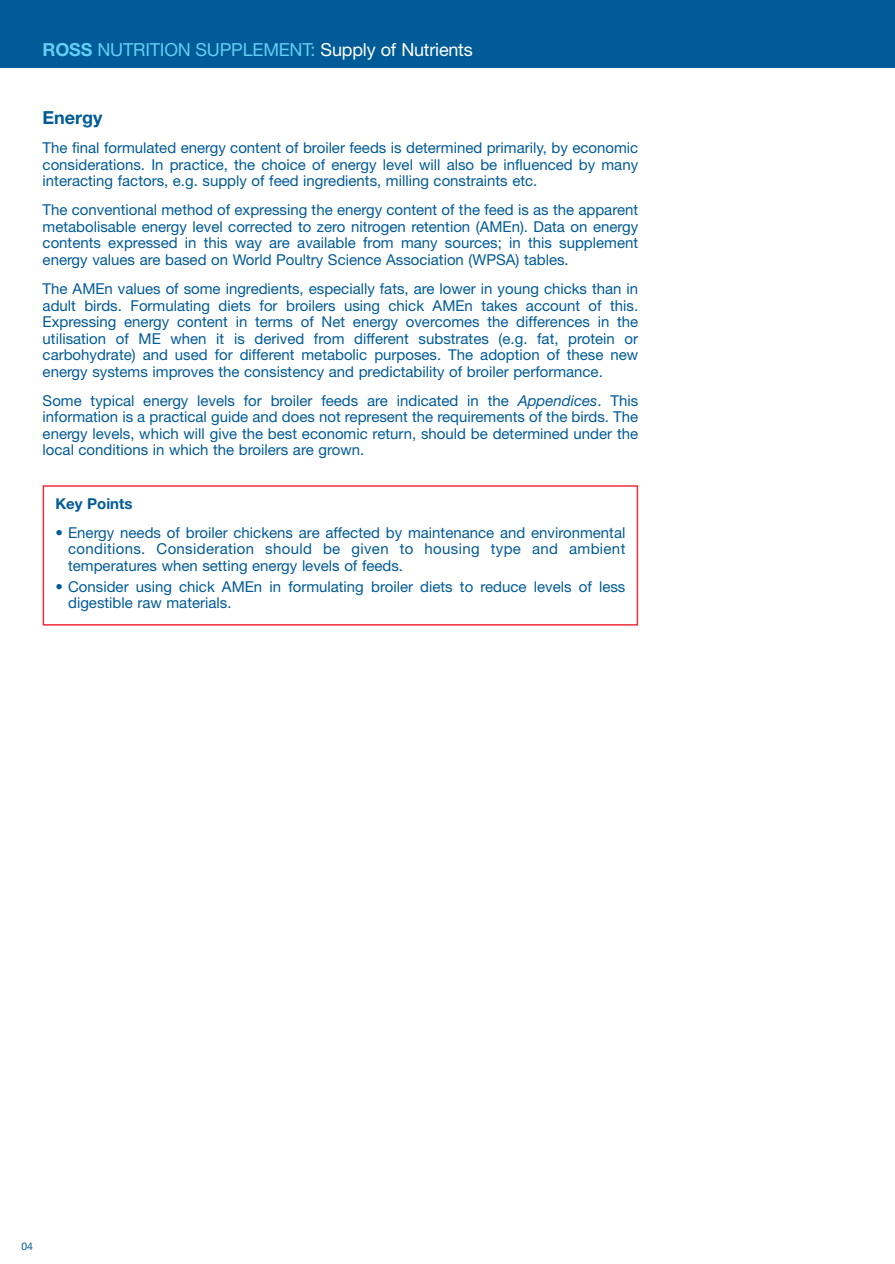
<style>
.page{position:relative;width:895px;height:1264px;background:#fff}
.page>*{position:absolute;margin:0;border:0;box-sizing:border-box;transform-origin:0 0}
.t1{font:18px "Helvetica Neue";letter-spacing:-.01em;color:#62cdf5}
.t2{font:700 18px "Helvetica Neue";color:#005b97}
.t3{font:15px/16.5px "Helvetica Neue";color:#005b97;text-align:justify}
.t4{font:700 15px "Helvetica Neue";color:#005b97}
.t5{font:10.5px "Helvetica Neue";color:#005b97}
.s1{font-weight:700}
.s2{color:#fff}
.s3{font-style:italic}
</style>
<div class="page">
<div style="left:0;top:0;width:895px;height:68px;background:#005b97"></div>
<div style="left:43px;top:485px;width:595px;height:140px;border:2px solid #ee2f3e"></div>
<p class="t1" style="left:43px;top:43px;width:431px"><span class="s1">ROSS</span> NUTRITION SUPPLEMENT: <span class="s2">Supply of Nutrients</span></p>
<p class="t2" style="left:43px;top:111px;width:61px">Energy</p>
<p class="t3" style="left:43px;top:141px;width:597px">The final formulated energy content of broiler feeds is determined primarily, by economic considerations. In practice, the choice of energy level will also be influenced by many interacting factors, e.g. supply of feed ingredients, milling constraints etc.</p>
<p class="t3" style="left:43px;top:203px;width:597px">The conventional method of expressing the energy content of the feed is as the apparent metabolisable energy level corrected to zero nitrogen retention (AMEn). Data on energy contents expressed in this way are available from many sources; in this supplement energy values are based on World Poultry Science Association (WPSA) tables.</p>
<p class="t3" style="left:43px;top:282px;width:597px">The AMEn values of some ingredients, especially fats, are lower in young chicks than in adult birds. Formulating diets for broilers using chick AMEn takes account of this.<br>Expressing energy content in terms of Net energy overcomes the differences in the utilisation of ME when it is derived from different substrates (e.g. fat, protein or carbohydrate) and used for different metabolic purposes. The adoption of these new energy systems improves the consistency and predictability of broiler performance.</p>
<p class="t3" style="left:43px;top:394px;width:597px">Some typical energy levels for broiler feeds are indicated in the <span class="s3">Appendices</span>. This information is a practical guide and does not represent the requirements of the birds. The energy levels, which will give the best economic return, should be determined under the local conditions in which the broilers are grown.</p>
<p class="t4" style="left:55px;top:498px;width:79px">Key Points</p>
<p class="t3" style="left:68px;top:526px;width:559px;text-indent:-13px">• Energy needs of broiler chickens are affected by maintenance and environmental conditions. Consideration should be given to housing type and ambient temperatures when setting energy levels of feeds.</p>
<p class="t3" style="left:68px;top:579px;width:559px;text-indent:-13px">• Consider using chick AMEn in formulating broiler diets to reduce levels of less digestible raw materials.</p>
<p class="t5" style="left:21px;top:1242px;width:13px">04</p>
</div>
